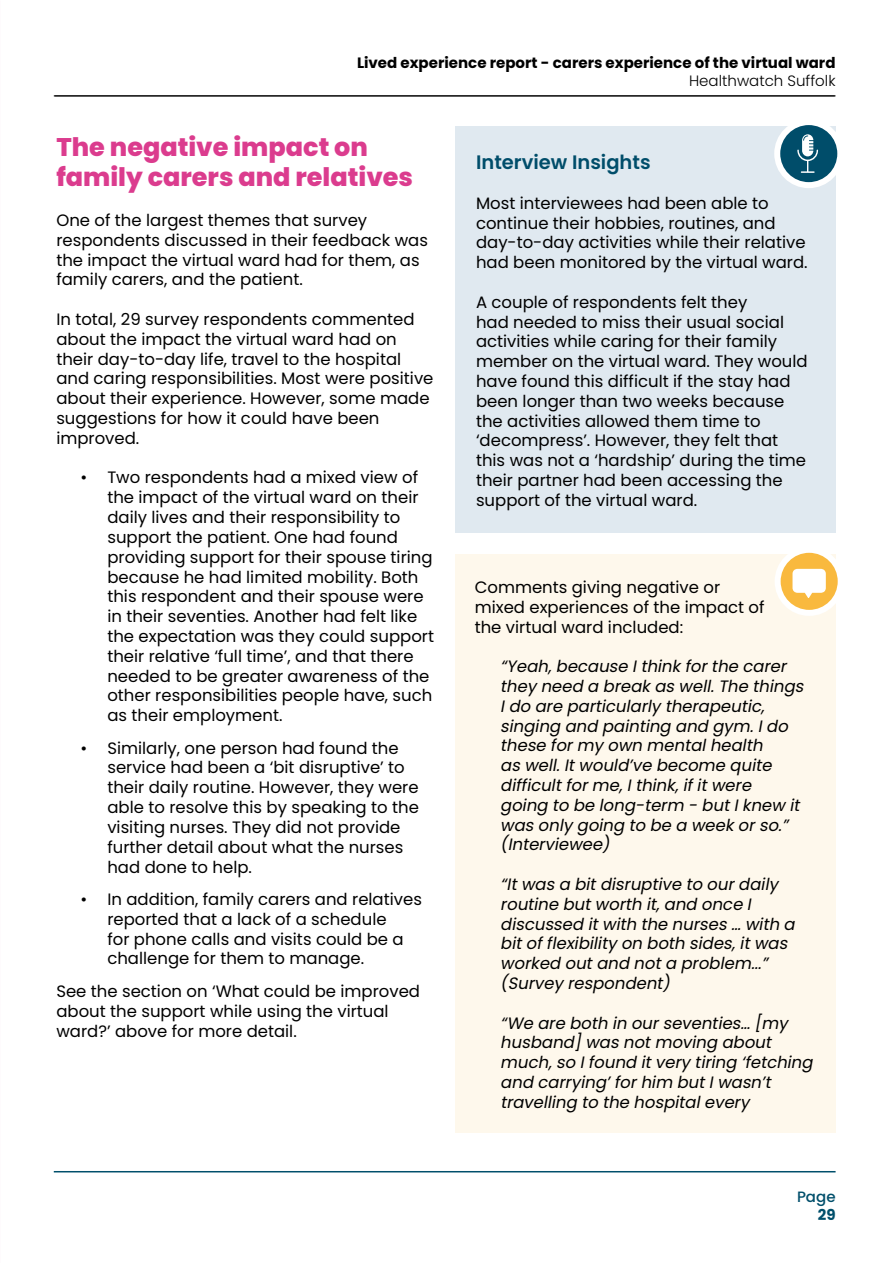
<style>
.page{position:relative;width:893px;height:1263px;background:#fff}
.page>*{position:absolute;margin:0;border:0;box-sizing:border-box;transform-origin:0 0}
.t1{font:800 25.5px/30.6px "Poppins";color:#db3c8e}
.t2{font:600 19.5px "Poppins";color:#004d6a}
.t3{font:16.5px/19.8px "Poppins";color:#000}
.t4{font:italic 16.5px/19.8px "Poppins";color:#000}
.t5{font:700 15px "Poppins";color:#000}
.t6{font:300 15px "Poppins";color:#000}
.t7{font:500 15px "Poppins";color:#004f6b}
.t8{font:700 15px "Poppins";color:#004f6b}
</style>
<div class="page">
<hr style="left:54px;top:1171px;width:782px;height:1px;background:#004f6b">
<hr style="left:55px;top:96px;width:781px;height:1px;background:#000">
<hr style="left:54px;top:96px;width:781px;height:1px;background:#000">
<div style="left:455px;top:126px;width:380px;height:407px;background:#e0e9f0"></div>
<svg style="left:777px;top:122px;width:63px;height:63px;background:#24667f"></svg>
<div style="left:774px;top:119px;width:69px;height:69px;border:6px solid #fff;border-radius:50%"></div>
<svg style="left:797px;top:134px;width:21px;height:39px"></svg>
<div style="left:455px;top:554px;width:381px;height:578px;background:#fef8ec"></div>
<svg style="left:778px;top:550px;width:63px;height:63px;background:#f9c35c"></svg>
<div style="left:775px;top:547px;width:69px;height:69px;border:6px solid #fff;border-radius:50%"></div>
<svg style="left:792px;top:569px;width:34px;height:29px"></svg>
<p class="t5" style="left:357px;top:54px;width:480px">Lived experience report - carers experience of the virtual ward</p>
<p class="t6" style="left:689px;top:72px;width:148px">Healthwatch Suffolk</p>
<h1 class="t1" style="left:56px;top:132px;width:358px">The negative impact on family carers and relatives</h1>
<p class="t3" style="left:56px;top:210px;width:373px">One of the largest themes that survey respondents discussed in their feedback was the impact the virtual ward had for them, as family carers, and the patient.</p>
<p class="t3" style="left:56px;top:309px;width:379px">In total, 29 survey respondents commented about the impact the virtual ward had on their day-to-day life, travel to the hospital and caring responsibilities. Most were positive about their experience. However, some made suggestions for how it could have been improved.</p>
<p class="t3" style="left:107px;top:468px;width:328px;text-indent:-27px">• Two respondents had a mixed view of the impact of the virtual ward on their daily lives and their responsibility to support the patient. One had found providing support for their spouse tiring because he had limited mobility. Both this respondent and their spouse were in their seventies. Another had felt like the expectation was they could support their relative ‘full time’, and that there needed to be greater awareness of the other responsibilities people have, such as their employment.</p>
<p class="t3" style="left:107px;top:738px;width:313px;text-indent:-27px">• Similarly, one person had found the service had been a ‘bit disruptive’ to their daily routine. However, they were able to resolve this by speaking to the visiting nurses. They did not provide further detail about what the nurses had done to help.</p>
<p class="t3" style="left:107px;top:889px;width:316px;text-indent:-27px">• In addition, family carers and relatives reported that a lack of a schedule<br>for phone calls and visits could be a challenge for them to manage.</p>
<p class="t3" style="left:56px;top:981px;width:365px">See the section on ‘What could be improved about the support while using the virtual ward?’ above for more detail.</p>
<p class="t2" style="left:476px;top:151px;width:176px">Interview Insights</p>
<p class="t3" style="left:476px;top:193px;width:333px">Most interviewees had been able to continue their hobbies, routines, and day-to-day activities while their relative had been monitored by the virtual ward.</p>
<p class="t3" style="left:476px;top:292px;width:333px">A couple of respondents felt they<br>had needed to miss their usual social activities while caring for their family member on the virtual ward. They would have found this difficult if the stay had been longer than two weeks because the activities allowed them time to ‘decompress’. However, they felt that this was not a ‘hardship’ during the time their partner had been accessing the support of the virtual ward.</p>
<p class="t3" style="left:475px;top:577px;width:291px">Comments giving negative or mixed experiences of the impact of the virtual ward included:</p>
<p class="t4" style="left:500px;top:656px;width:309px">“Yeah,because Ithinkforthe carer they need a breakaswell.The things<br>Ido are particularly therapeutic, singing and painting and gym.Ido these formy own mentalhealth aswell.Itwould’ve become quite difficultforme,Ithink,ifitwere going to be long-term - butIknew it wasonly going to be a weekorso.” (Interviewee)</p>
<p class="t4" style="left:500px;top:874px;width:301px">“Itwasa bitdisruptive to ourdaily routine butworth it,and once I discussed itwith the nurses… with a bitofflexibility on both sides,itwas worked outand nota problem...” (Survey respondent)</p>
<p class="t4" style="left:500px;top:1013px;width:319px">“We are both in ourseventies… [my husband]wasnotmoving about much,so Ifound itvery tiring ‘fetching and carrying’forhim butIwasn’t travelling to the hospitalevery</p>
<p class="t7" style="left:797px;top:1188px;width:40px">Page</p>
<p class="t8" style="left:818px;top:1206px;width:19px">29</p>
</div>
